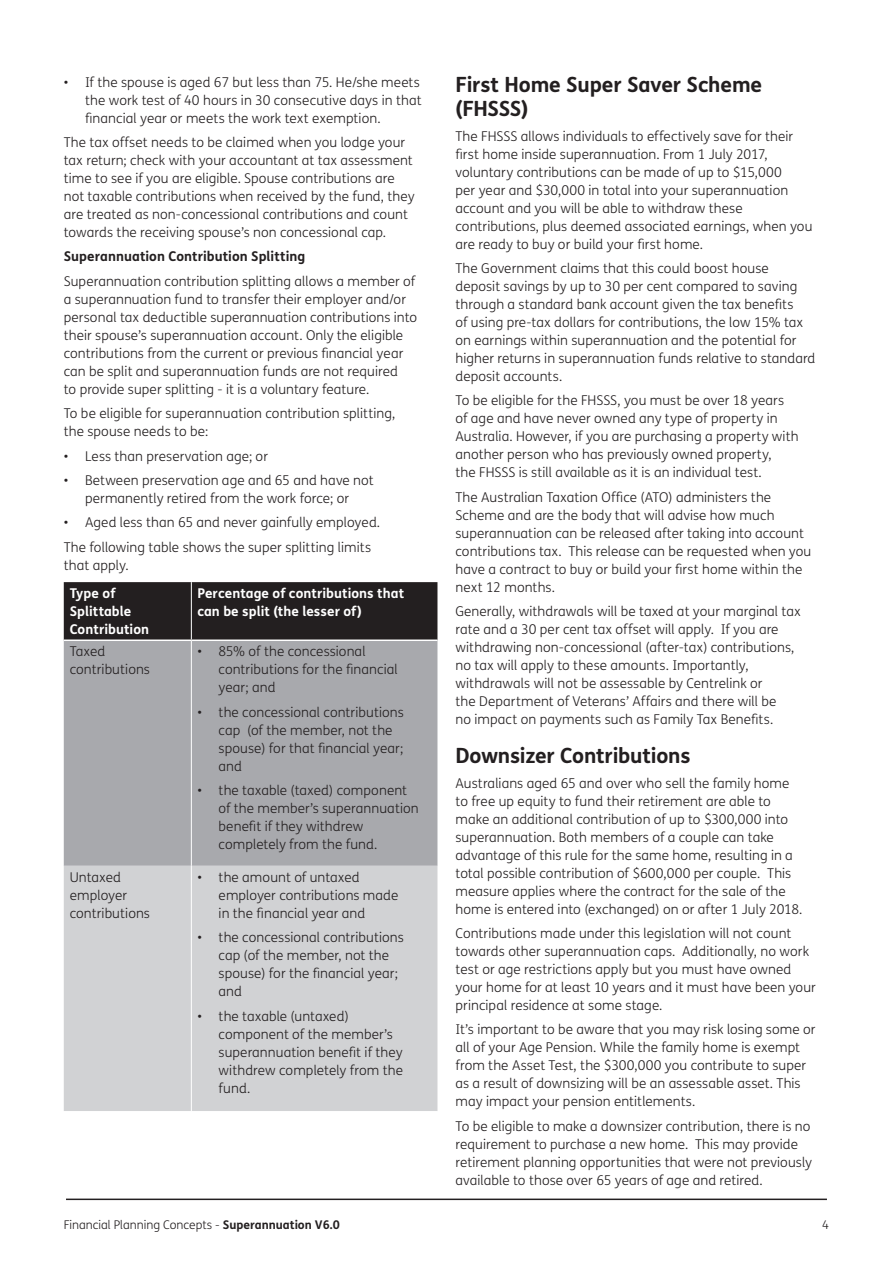
<style>
.page{position:relative;width:893px;height:1263px;background:#fff}
.page>*{position:absolute;margin:0;border:0;box-sizing:border-box;transform-origin:0 0}
.t1{font:700 21px/24px "FS Me";letter-spacing:-.01em;color:#231f20}
.t2{font:300 13.5px/18px "FS Me";letter-spacing:.005em;color:#231f20}
.t3{font:700 13.5px/18px "FS Me";letter-spacing:.005em;color:#fff}
.t4{font:700 13.5px "FS Me";letter-spacing:.005em;color:#231f20}
.t5{font:300 12px "FS Me";color:#231f20}
.s1{font-weight:700}
</style>
<div class="page">
<hr style="left:66px;top:1198px;width:761px;height:2px;background:#231f20">
<div style="left:64px;top:582px;width:373px;height:57px;background:#231f20"></div>
<div style="left:64px;top:641px;width:373px;height:225px;background:#a8a9ad"></div>
<div style="left:64px;top:866px;width:373px;height:245px;background:#d1d2d4"></div>
<hr style="left:191px;top:582px;width:1px;height:57px;background:#fff">
<hr style="left:191px;top:641px;width:1px;height:225px;background:#fff">
<hr style="left:191px;top:866px;width:1px;height:245px;background:#fff">
<p class="t2" style="left:85px;top:73px;width:338px;text-indent:-21px">• If the spouse is aged 67 but less than 75. He/she meets the work test of 40 hours in 30 consecutive days in that financial year or meets the work text exemption.</p>
<p class="t2" style="left:64px;top:133px;width:352px">The tax offset needs to be claimed when you lodge your tax return; check with your accountant at tax assessment time to see if you are eligible. Spouse contributions are not taxable contributions when received by the fund, they are treated as non-concessional contributions and count towards the receiving spouse’s non concessional cap.</p>
<p class="t4" style="left:64px;top:246px;width:243px">Superannuation Contribution Splitting</p>
<p class="t2" style="left:64px;top:272px;width:355px">Superannuation contribution splitting allows a member of a superannuation fund to transfer their employer and/or personal tax deductible superannuation contributions into their spouse’s superannuation account. Only the eligible contributions from the current or previous financial year can be split and superannuation funds are not required<br>to provide super splitting - it is a voluntary feature.</p>
<p class="t2" style="left:64px;top:404px;width:333px">To be eligible for superannuation contribution splitting, the spouse needs to be:</p>
<p class="t2" style="left:64px;top:446px;width:206px">• Less than preservation age; or</p>
<p class="t2" style="left:64px;top:471px;width:312px;text-align:center">• Between preservation age and 65 and have not permanently retired from the work force; or</p>
<p class="t2" style="left:64px;top:510px;width:318px;line-height:24.5px">• Aged less than 65 and never gainfully employed.<br>The following table shows the super splitting limits</p>
<p class="t2" style="left:64px;top:556px;width:66px">that apply.</p>
<p class="t3" style="left:70px;top:584px;width:81px">Type of<br>Splittable<br>Contribution</p>
<p class="t3" style="left:197px;top:584px;width:208px">Percentage of contributions that can be split (the lesser of)</p>
<p class="t2" style="left:70px;top:642px;width:82px">Taxed contributions</p>
<p class="t2" style="left:219px;top:642px;width:181px;text-indent:-21px">• 85% of the concessional contributions for the financial year; and</p>
<p class="t2" style="left:219px;top:703px;width:187px;text-indent:-21px">• the concessional contributions cap (of the member, not the spouse) for that financial year; and</p>
<p class="t2" style="left:219px;top:781px;width:202px;text-indent:-21px">• the taxable (taxed) component of the member’s superannuation benefit if they withdrew completely from the fund.</p>
<p class="t2" style="left:70px;top:868px;width:82px">Untaxed employer contributions</p>
<p class="t2" style="left:219px;top:868px;width:181px;text-indent:-21px">• the amount of untaxed employer contributions made in the financial year and</p>
<p class="t2" style="left:219px;top:928px;width:187px;text-indent:-21px">• the concessional contributions cap (of the member, not the spouse) for the financial year; and</p>
<p class="t2" style="left:219px;top:1006px;width:186px;text-indent:-21px">• the taxable (untaxed) component of the member’s superannuation benefit if they withdrew completely from the fund.</p>
<h1 class="t1" style="left:455px;top:72px;width:308px">First Home Super Saver Scheme (FHSSS)</h1>
<p class="t2" style="left:455px;top:127px;width:358px">The FHSSS allows individuals to effectively save for their first home inside superannuation. From 1 July 2017, voluntary contributions can be made of up to $15,000<br>per year and $30,000 in total into your superannuation account and you will be able to withdraw these contributions, plus deemed associated earnings, when you are ready to buy or build your first home.</p>
<p class="t2" style="left:455px;top:259px;width:361px">The Government claims that this could boost house deposit savings by up to 30 per cent compared to saving through a standard bank account given the tax benefits<br>of using pre-tax dollars for contributions, the low 15% tax on earnings within superannuation and the potential for higher returns in superannuation funds relative to standard deposit accounts.</p>
<p class="t2" style="left:455px;top:391px;width:345px">To be eligible for the FHSSS, you must be over 18 years of age and have never owned any type of property in Australia. However, if you are purchasing a property with another person who has previously owned property,<br>the FHSSS is still available as it is an individual test.</p>
<p class="t2" style="left:455px;top:488px;width:357px">The Australian Taxation Office (ATO) administers the Scheme and are the body that will advise how much superannuation can be released after taking into account contributions tax. This release can be requested when you have a contract to buy or build your first home within the next 12 months.</p>
<p class="t2" style="left:455px;top:602px;width:347px">Generally, withdrawals will be taxed at your marginal tax rate and a 30 per cent tax offset will apply. If you are withdrawing non-concessional (after-tax) contributions, no tax will apply to these amounts. Importantly, withdrawals will not be assessable by Centrelink or<br>the Department of Veterans’ Affairs and there will be<br>no impact on payments such as Family Tax Benefits.</p>
<h1 class="t1" style="left:455px;top:743px;width:236px">Downsizer Contributions</h1>
<p class="t2" style="left:455px;top:773px;width:348px">Australians aged 65 and over who sell the family home to free up equity to fund their retirement are able to make an additional contribution of up to $300,000 into superannuation. Both members of a couple can take advantage of this rule for the same home, resulting in a total possible contribution of $600,000 per couple. This measure applies where the contract for the sale of the home is entered into (exchanged) on or after 1 July 2018.</p>
<p class="t2" style="left:455px;top:924px;width:362px">Contributions made under this legislation will not count towards other superannuation caps. Additionally, no work test or age restrictions apply but you must have owned your home for at least 10 years and it must have been your principal residence at some stage.</p>
<p class="t2" style="left:455px;top:1020px;width:362px">It’s important to be aware that you may risk losing some or all of your Age Pension. While the family home is exempt from the Asset Test, the $300,000 you contribute to super as a result of downsizing will be an assessable asset. This may impact your pension entitlements.</p>
<p class="t2" style="left:455px;top:1116px;width:358px">To be eligible to make a downsizer contribution, there is no requirement to purchase a new home. This may provide retirement planning opportunities that were not previously available to those over 65 years of age and retired.</p>
<p class="t5" style="left:64px;top:1217px;width:278px">Financial Planning Concepts - <span class="s1">Superannuation V6.0</span></p>
<p class="t5" style="left:822px;top:1217px;width:8px">4</p>
</div>
